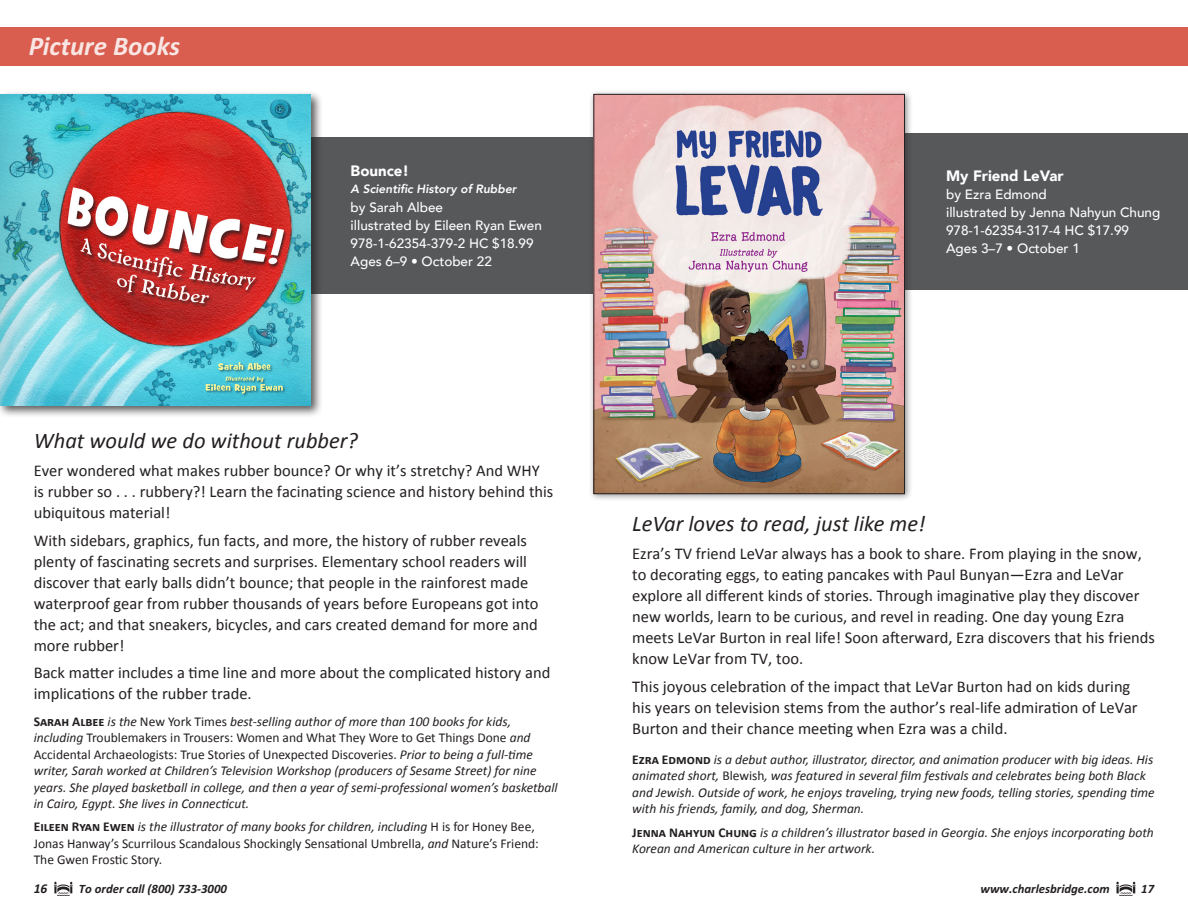
<style>
.page{position:relative;width:1188px;height:918px;background:#fff}
.page>*{position:absolute;margin:0;border:0;box-sizing:border-box;transform-origin:0 0}
.t1{font:italic 700 27px "Calibri";color:#fff}
.Tagline{font:italic 22.5px "Calibri";color:#231f20}
.Tagline-2{font:16.5px/21px "Calibri";color:#231f20}
.t2{font:900 15px "Avenir";color:#fff}
.Tagline-3{font:italic 13.5px/16.5px "Calibri";color:#231f20}
.Tagline-4{font:13.5px/16.5px "Calibri";color:#231f20}
.t3{font:500 13.5px/18px "Avenir";color:#fff}
.t4{font:italic 700 13.5px "Calibri";color:#231f20}
.t5{font:italic 700 12.75px "Calibri";color:#231f20}
.t6{font:italic 800 12px "Avenir";color:#fff}
.s1{font-weight:700;font-style:normal}
.s2{font-style:normal}
.s3{font-weight:700}
.s4{font-style:italic}
</style>
<div class="page">
<div style="left:896px;top:133px;width:292px;height:157px;background:#57585a"></div>
<div style="left:300px;top:138px;width:294px;height:156px;background:#57585a"></div>
<img style="left:54px;top:881px;width:19px;height:15px">
<div style="left:0;top:27px;width:1188px;height:39px;background:#d95e4f"></div>
<div style="left:0;top:90px;width:323px;height:328px;background:#231f20;opacity:.75"></div>
<img style="left:0;top:94px;width:310px;height:311px">
<img style="left:1116px;top:881px;width:20px;height:15px">
<div style="left:588px;top:89px;width:325px;height:413px;background:#231f20;opacity:.5"></div>
<img style="left:596px;top:96px;width:307px;height:396px">
<div style="left:594px;top:94px;width:311px;height:400px;border:1px solid #231f20"></div>
<h1 class="t1" style="left:29px;top:29px;width:153px">Picture Books</h1>
<p class="t2" style="left:351px;top:158px;width:60px">Bounce!</p>
<p class="t6" style="left:351px;top:181px;width:168px">A Scientific History of Rubber</p>
<p class="t3" style="left:351px;top:198px;width:193px">by Sarah Albee<br>illustrated by Eileen Ryan Ewen<br>978-1-62354-379-2 HC $18.99<br>Ages 6–9 • October 22</p>
<p class="Tagline" style="left:34px;top:425px;width:326px">What would we do without rubber?</p>
<p class="Tagline-2" style="left:34px;top:460px;width:521px">Ever wondered what makes rubber bounce? Or why it’s stretchy? And WHY is rubber so . . . rubbery?! Learn the facinating science and history behind this ubiquitous material!</p>
<p class="Tagline-2" style="left:34px;top:530px;width:506px">With sidebars, graphics, fun facts, and more, the history of rubber reveals plenty of fascinating secrets and surprises. Elementary school readers will discover that early balls didn’t bounce; that people in the rainforest made waterproof gear from rubber thousands of years before Europeans got into the act; and that sneakers, bicycles, and cars created demand for more and more rubber!</p>
<p class="Tagline-2" style="left:34px;top:662px;width:518px">Back matter includes a time line and more about the complicated history and implications of the rubber trade.</p>
<p class="Tagline-3" style="left:34px;top:712px;width:525px"><span class="s1">Sarah Albee</span> is the <span class="s2">New York Times</span> best-selling author of more than 100 books for kids, including <span class="s2">Troublemakers in Trousers: Women and What They Wore to Get Things Done</span> and <span class="s2">Accidental Archaeologists: True Stories of Unexpected Discoveries.</span> Prior to being a full-time writer, Sarah worked at Children’s Television Workshop (producers of Sesame Street) for nine years. She played basketball in college, and then a year of semi-professional women’s basketball in Cairo, Egypt. She lives in Connecticut.</p>
<p class="Tagline-4" style="left:34px;top:819px;width:507px"><span class="s3">Eileen Ryan Ewen</span> <span class="s4">is the illustrator of many books for children, including</span> H is for Honey Bee,<br>Jonas Hanway’s Scurrilous Scandalous Shockingly Sensational Umbrella, <span class="s4">and</span> Nature’s Friend:<br>The Gwen Frostic Story.</p>
<p class="t4" style="left:34px;top:880px;width:15px">16</p>
<p class="t5" style="left:79px;top:880px;width:150px">To order call (800) 733-3000</p>
<p class="t2" style="left:946px;top:162px;width:119px">My Friend LeVar</p>
<p class="t3" style="left:946px;top:184px;width:216px">by Ezra Edmond<br>illustrated by Jenna Nahyun Chung<br>978-1-62354-317-4 HC $17.99<br>Ages 3–7 • October 1</p>
<p class="Tagline" style="left:632px;top:509px;width:295px">LeVar loves to read, just like me!</p>
<p class="Tagline-2" style="left:632px;top:543px;width:524px">Ezra’s TV friend LeVar always has a book to share. From playing in the snow, to decorating eggs, to eating pancakes with Paul Bunyan—Ezra and LeVar explore all different kinds of stories. Through imaginative play they discover new worlds, learn to be curious, and revel in reading. One day young Ezra meets LeVar Burton in real life! Soon afterward, Ezra discovers that his friends know LeVar from TV, too.</p>
<p class="Tagline-2" style="left:632px;top:676px;width:507px">This joyous celebration of the impact that LeVar Burton had on kids during his years on television stems from the author’s real-life admiration of LeVar<br>Burton and their chance meeting when Ezra was a child.</p>
<p class="Tagline-3" style="left:632px;top:751px;width:524px"><span class="s1">Ezra Edmond</span> is a debut author, illustrator, director, and animation producer with big ideas. His animated short, <span class="s2">Blewish</span>, was featured in several film festivals and celebrates being both Black and Jewish. Outside of work, he enjoys traveling, trying new foods, telling stories, spending time with his friends, family, and dog, Sherman.</p>
<p class="Tagline-3" style="left:632px;top:823px;width:523px"><span class="s1">Jenna Nahyun Chung</span> is a children’s illustrator based in Georgia. She enjoys incorporating both<br>Korean and American culture in her artwork.</p>
<p class="t5" style="left:981px;top:880px;width:131px">www.charlesbridge.com</p>
<p class="t5" style="left:1141px;top:880px;width:14px">17</p>
</div>
